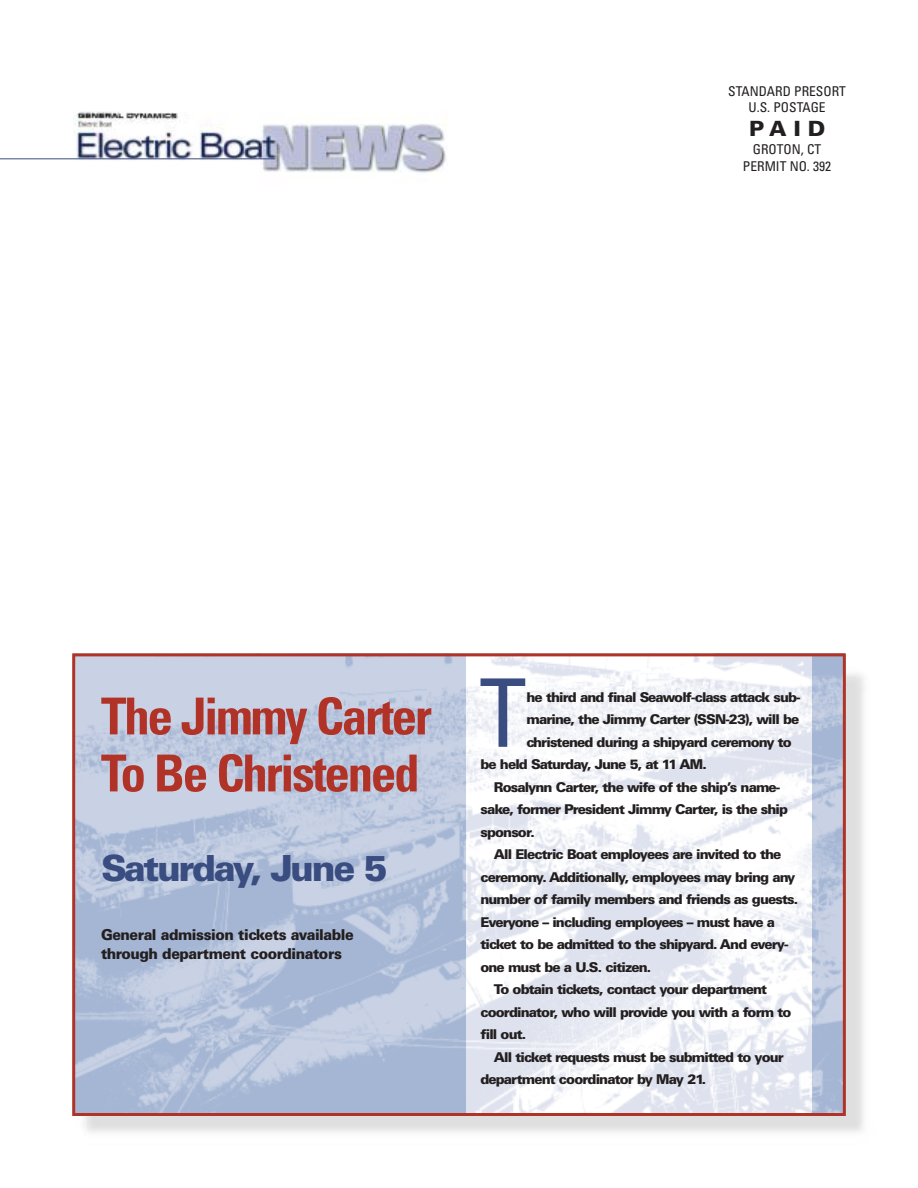
<style>
.page{position:relative;width:918px;height:1188px;background:#fff}
.page>*{position:absolute;margin:0;border:0;box-sizing:border-box;transform-origin:0 0}
.t1{font:condensed 94.65px "Univers";color:#3a4d80}
.t2{font:700 condensed 51px/57px "Univers";letter-spacing:-.045em;color:#b13327}
.t3{font:900 36px "Univers";letter-spacing:-.065em;color:#3a4d80}
.t4{font:900 21px "Univers";color:#231f20}
.t5{font:900 15px/19.5px "Univers";letter-spacing:-.035em;color:#231f20;scale:.95 1}
.t6{font:900 13.5px "Univers";letter-spacing:-.065em;color:#231f20}
.t7{font:condensed 13.5px/16.5px "Univers";color:#231f20;text-align:center}
</style>
<div class="page">
<img style="left:76px;top:657px;width:766px;height:455px">
<img style="left:466px;top:657px;width:346px;height:455px">
<img style="left:74px;top:112px;width:372px;height:61px">
<hr style="left:0;top:159px;width:275px;height:1px;background:#3a4d80">
<div style="left:72px;top:653px;width:774px;height:463px;border:3px solid #b13327"></div>
<p class="t7" style="left:728px;top:84px;width:119px">STANDARD PRESORT<br>U.S. POSTAGE</p>
<h3 class="t4" style="left:749px;top:121px;width:78px">PAID</h3>
<p class="t7" style="left:743px;top:143px;width:90px">GROTON, CT<br>PERMIT NO. 392</p>
<h2 class="t2" style="left:101px;top:692px;width:332px">The Jimmy Carter<br>To Be Christened</h2>
<h3 class="t3" style="left:101px;top:855px;width:288px">Saturday, June 5</h3>
<p class="t5" style="left:101px;top:926px;width:268px">General admission tickets available through department coordinators</p>
<h1 class="t1" style="left:479px;top:679px;width:49px">T</h1>
<p class="t6" style="left:527px;top:692px;width:276px">he third and final Seawolf-class attack sub-</p>
<p class="t6" style="left:527px;top:715px;width:274px">marine, the Jimmy Carter (SSN-23), will be</p>
<p class="t6" style="left:527px;top:737px;width:267px">christened during a shipyard ceremony to</p>
<p class="t6" style="left:480px;top:760px;width:228px">be held Saturday, June 5, at 11 AM.</p>
<p class="t6" style="left:494px;top:782px;width:288px">Rosalynn Carter, the wife of the ship’s name-</p>
<p class="t6" style="left:480px;top:805px;width:309px">sake, former President Jimmy Carter, is the ship</p>
<p class="t6" style="left:480px;top:827px;width:56px">sponsor.</p>
<p class="t6" style="left:494px;top:850px;width:289px">All Electric Boat employees are invited to the</p>
<p class="t6" style="left:480px;top:872px;width:317px">ceremony. Additionally, employees may bring any</p>
<p class="t6" style="left:480px;top:895px;width:319px">number of family members and friends as guests.</p>
<p class="t6" style="left:480px;top:917px;width:296px">Everyone – including employees – must have a</p>
<p class="t6" style="left:480px;top:940px;width:310px">ticket to be admitted to the shipyard. And every-</p>
<p class="t6" style="left:480px;top:962px;width:172px">one must be a U.S. citizen.</p>
<p class="t6" style="left:494px;top:985px;width:275px">To obtain tickets, contact your department</p>
<p class="t6" style="left:480px;top:1007px;width:313px">coordinator, who will provide you with a form to</p>
<p class="t6" style="left:480px;top:1030px;width:47px">fill out.</p>
<p class="t6" style="left:494px;top:1052px;width:291px">All ticket requests must be submitted to your</p>
<p class="t6" style="left:480px;top:1075px;width:227px">department coordinator by May 21.</p>
</div>
